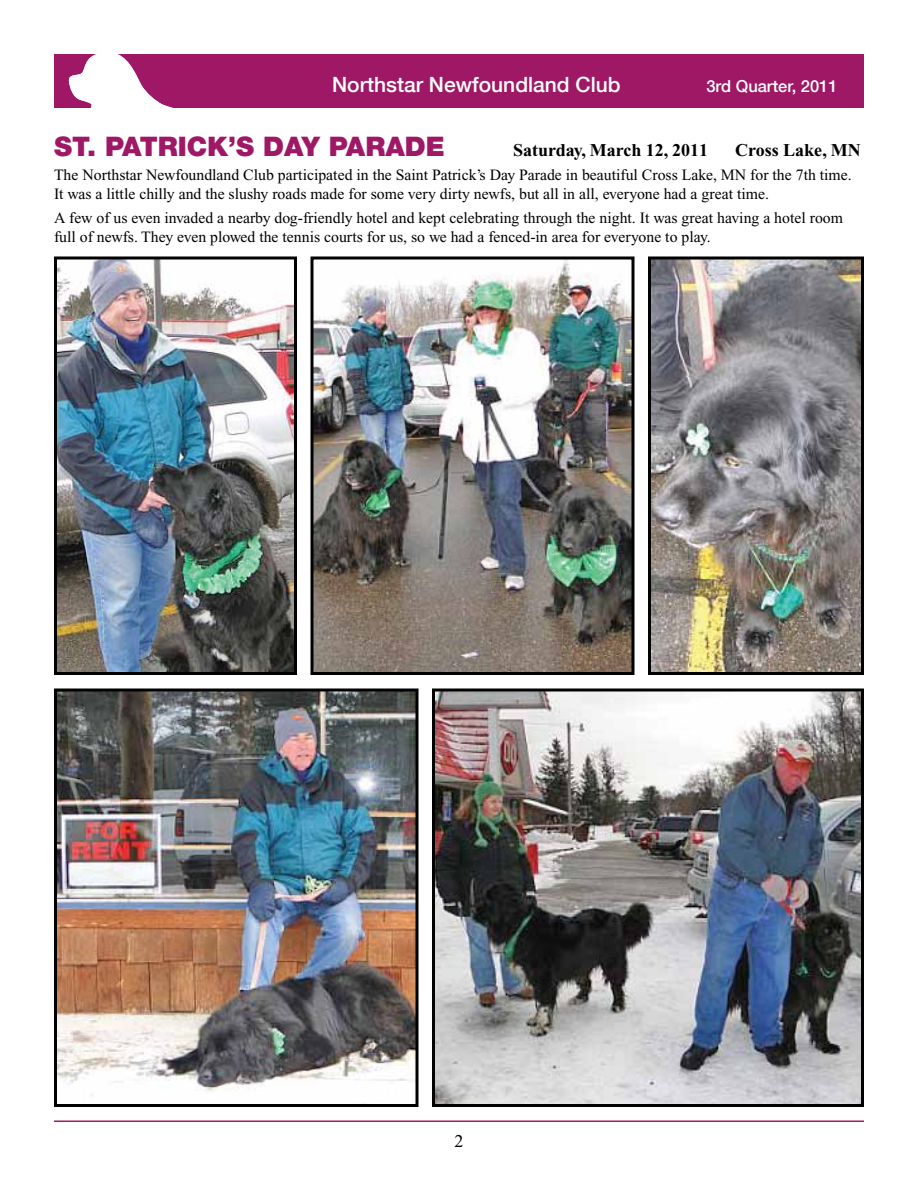
<style>
.page{position:relative;width:918px;height:1188px;background:#fff}
.page>*{position:absolute;margin:0;border:0;box-sizing:border-box;transform-origin:0 0}
.t1{font:900 27px "Helvetica Neue";color:#9f1866}
.t2{font:500 21px "Helvetica Neue";color:#fff}
.t3{font:700 18px "Times New Roman";color:#000}
.t4{font:18px "Times New Roman";color:#000}
.t5{font:500 16.5px "Helvetica Neue";color:#fff}
.t6{font:15.75px/18.8px "Times New Roman";color:#000}
</style>
<div class="page">
<svg style="left:54px;top:54px;width:810px;height:54px;background:#a62971"></svg>
<hr style="left:54px;top:1120px;width:810px;height:2px;background:#9f1866">
<img style="left:58px;top:692px;width:356px;height:404px">
<div style="left:54px;top:688px;width:364px;height:419px;border:3px solid #000"></div>
<img style="left:58px;top:260px;width:235px;height:411px">
<div style="left:54px;top:256px;width:243px;height:419px;border:3px solid #000"></div>
<img style="left:314px;top:260px;width:316px;height:411px">
<div style="left:310px;top:256px;width:324px;height:419px;border:3px solid #000"></div>
<img style="left:652px;top:260px;width:208px;height:411px">
<div style="left:648px;top:256px;width:216px;height:419px;border:3px solid #000"></div>
<img style="left:436px;top:692px;width:424px;height:411px">
<div style="left:432px;top:688px;width:432px;height:419px;border:3px solid #000"></div>
<h2 class="t2" style="left:332px;top:72px;width:290px">Northstar Newfoundland Club</h2>
<p class="t5" style="left:706px;top:77px;width:133px">3rd Quarter, 2011</p>
<h1 class="t1" style="left:54px;top:130px;width:392px">ST. PATRICK’S DAY PARADE</h1>
<p class="t3" style="left:513px;top:140px;width:197px">Saturday, March 12, 2011</p>
<p class="t3" style="left:735px;top:140px;width:127px">Cross Lake, MN</p>
<p class="t6" style="left:54px;top:166px;width:799px">The Northstar Newfoundland Club participated in the Saint Patrick’s Day Parade in beautiful Cross Lake, MN for the 7th time.<br>It was a little chilly and the slushy roads made for some very dirty newfs, but all in all, everyone had a great time.</p>
<p class="t6" style="left:54px;top:208px;width:791px">A few of us even invaded a nearby dog-friendly hotel and kept celebrating through the night. It was great having a hotel room full of newfs. They even plowed the tennis courts for us, so we had a fenced-in area for everyone to play.</p>
<p class="t4" style="left:454px;top:1131px;width:10px">2</p>
</div>
